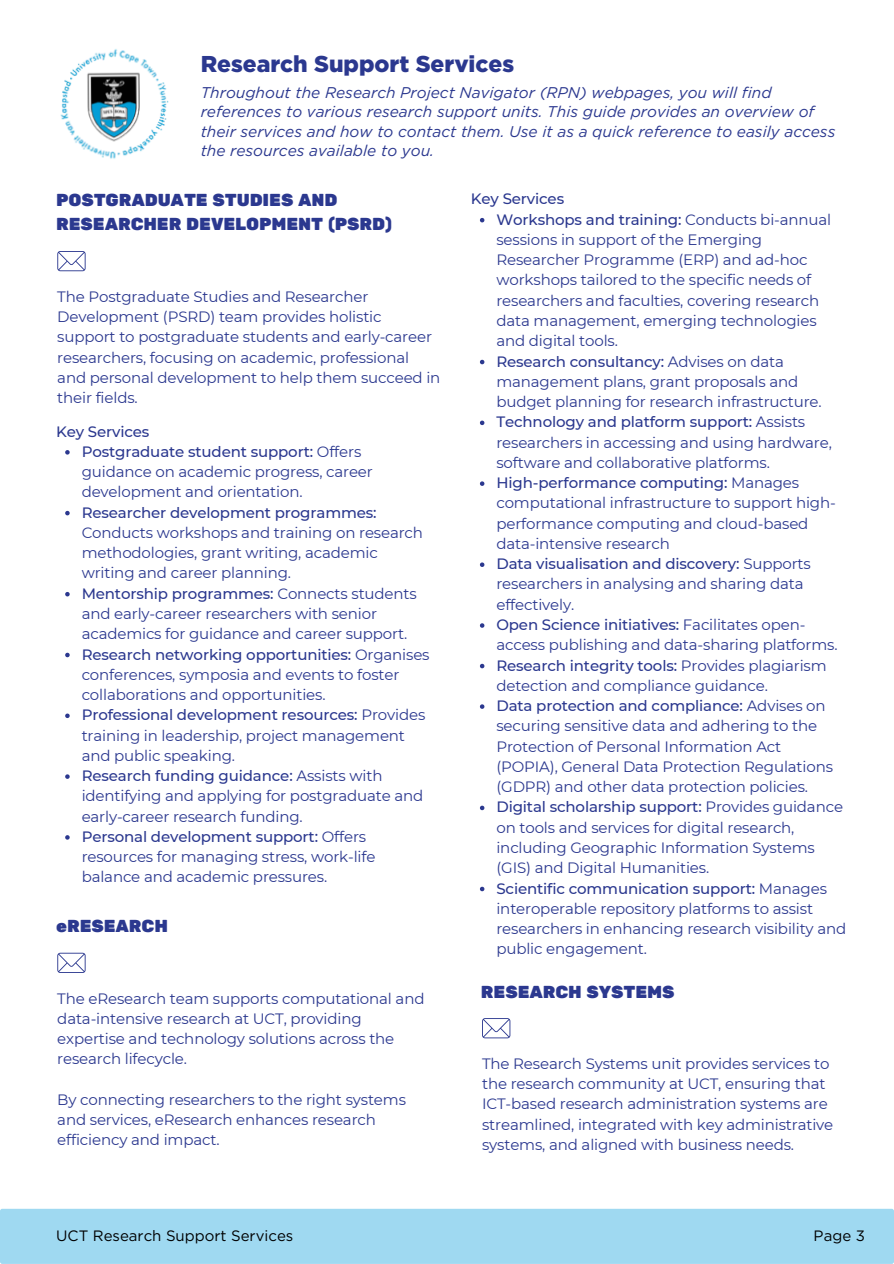
<style>
.page{position:relative;width:894px;height:1264px;background:#fff}
.page>*{position:absolute;margin:0;border:0;box-sizing:border-box;transform-origin:0 0}
.t1{font:900 22.95px "Gotham";color:#2b388f}
.t2{font:17.25px/23.7px "Rubik One";letter-spacing:-.01em;color:#2b388f}
.t3{font:italic 15.45px/19.5px "Gotham";color:#2b388f}
.t4{font:15px/20.2px "Montserrat";letter-spacing:-.01em;color:#2b388f}
.t5{font:500 15px "Montserrat";letter-spacing:-.01em;color:#2b388f}
.t6{font:15px "Gotham";color:#000}
.s1{font-weight:500}
</style>
<div class="page">
<img style="left:60px;top:49px;width:109px;height:110px">
<svg style="left:65px;top:450px;width:5px;height:4px"></svg>
<svg style="left:65px;top:511px;width:5px;height:4px"></svg>
<svg style="left:65px;top:592px;width:5px;height:4px"></svg>
<svg style="left:65px;top:652px;width:5px;height:5px"></svg>
<svg style="left:65px;top:713px;width:5px;height:5px"></svg>
<svg style="left:65px;top:774px;width:5px;height:4px"></svg>
<svg style="left:65px;top:835px;width:5px;height:4px"></svg>
<svg style="left:57px;top:251px;width:28px;height:20px"></svg>
<svg style="left:57px;top:952px;width:28px;height:21px"></svg>
<svg style="left:480px;top:218px;width:4px;height:4px"></svg>
<svg style="left:480px;top:360px;width:4px;height:4px"></svg>
<svg style="left:480px;top:420px;width:4px;height:5px"></svg>
<svg style="left:480px;top:481px;width:4px;height:5px"></svg>
<svg style="left:480px;top:562px;width:4px;height:5px"></svg>
<svg style="left:480px;top:623px;width:4px;height:4px"></svg>
<svg style="left:480px;top:663px;width:4px;height:5px"></svg>
<svg style="left:480px;top:704px;width:4px;height:5px"></svg>
<svg style="left:480px;top:805px;width:4px;height:5px"></svg>
<svg style="left:480px;top:886px;width:4px;height:5px"></svg>
<svg style="left:482px;top:1018px;width:28px;height:20px"></svg>
<div style="left:0;top:1208px;width:893px;height:55px;background:#9fd9f1"></div>
<h1 class="t1" style="left:201px;top:50px;width:315px">Research Support Services</h1>
<p class="t3" style="left:201px;top:82px;width:636px">Throughout the Research Project Navigator (RPN) webpages, you will find references to various research support units. This guide provides an overview of their services and how to contact them. Use it as a quick reference to easily access the resources available to you.</p>
<p class="t2" style="left:56px;top:189px;width:337px">POSTGRADUATE STUDIES AND<br>RESEARCHER DEVELOPMENT (PSRD)</p>
<p class="t4" style="left:57px;top:286px;width:384px">The Postgraduate Studies and Researcher Development (PSRD) team provides holistic support to postgraduate students and early-career researchers, focusing on academic, professional and personal development to help them succeed in their fields.</p>
<p class="t4" style="left:82px;top:421px;width:293px;text-indent:-25px"><span class="s1">Key Services<br>Postgraduate student support:</span> Offers guidance on academic progress, career development and orientation.</p>
<p class="t5" style="left:82px;top:503px;width:296px">Researcher development programmes:</p>
<p class="t4" style="left:82px;top:522px;width:349px">Conducts workshops and training on research methodologies, grant writing, academic writing and career planning.<br><span class="s1">Mentorship programmes:</span> Connects students and early-career researchers with senior academics for guidance and career support.<br><span class="s1">Research networking opportunities:</span> Organises conferences, symposia and events to foster collaborations and opportunities.<br><span class="s1">Professional development resources:</span> Provides training in leadership, project management and public speaking.<br><span class="s1">Research funding guidance:</span> Assists with identifying and applying for postgraduate and early-career research funding.<br><span class="s1">Personal development support:</span> Offers resources for managing stress, work-life balance and academic pressures.</p>
<p class="t2" style="left:56px;top:915px;width:113px">eRESEARCH</p>
<p class="t4" style="left:57px;top:988px;width:368px">The eResearch team supports computational and data-intensive research at UCT, providing expertise and technology solutions across the research lifecycle.</p>
<p class="t4" style="left:57px;top:1089px;width:350px">By connecting researchers to the right systems and services, eResearch enhances research efficiency and impact.</p>
<p class="t4" style="left:496px;top:189px;width:351px;text-indent:-25px"><span class="s1">Key Services<br>Workshops and training:</span> Conducts bi-annual sessions in support of the Emerging Researcher Programme (ERP) and ad-hoc workshops tailored to the specific needs of researchers and faculties, covering research data management, emerging technologies and digital tools.<br><span class="s1">Research consultancy:</span> Advises on data management plans, grant proposals and budget planning for research infrastructure.<br><span class="s1">Technology and platform support:</span> Assists researchers in accessing and using hardware, software and collaborative platforms.<br><span class="s1">High-performance computing:</span> Manages computational infrastructure to support high&shy;performance computing and cloud-based data-intensive research<br><span class="s1">Data visualisation and discovery:</span> Supports researchers in analysing and sharing data effectively.<br><span class="s1">Open Science initiatives:</span> Facilitates open&shy;access publishing and data-sharing platforms.<br><span class="s1">Research integrity tools:</span> Provides plagiarism detection and compliance guidance.<br><span class="s1">Data protection and compliance:</span> Advises on securing sensitive data and adhering to the Protection of Personal Information Act (POPIA), General Data Protection Regulations (GDPR) and other data protection policies.<br><span class="s1">Digital scholarship support:</span> Provides guidance on tools and services for digital research, including Geographic Information Systems (GIS) and Digital Humanities.<br><span class="s1">Scientific communication support:</span> Manages interoperable repository platforms to assist researchers in enhancing research visibility and public engagement.</p>
<p class="t2" style="left:481px;top:980px;width:195px">RESEARCH SYSTEMS</p>
<p class="t4" style="left:482px;top:1053px;width:352px">The Research Systems unit provides services to the research community at UCT, ensuring that ICT-based research administration systems are streamlined, integrated with key administrative systems, and aligned with business needs.</p>
<p class="t6" style="left:56px;top:1226px;width:239px">UCT Research Support Services</p>
<p class="t6" style="left:813px;top:1226px;width:53px">Page 3</p>
</div>
